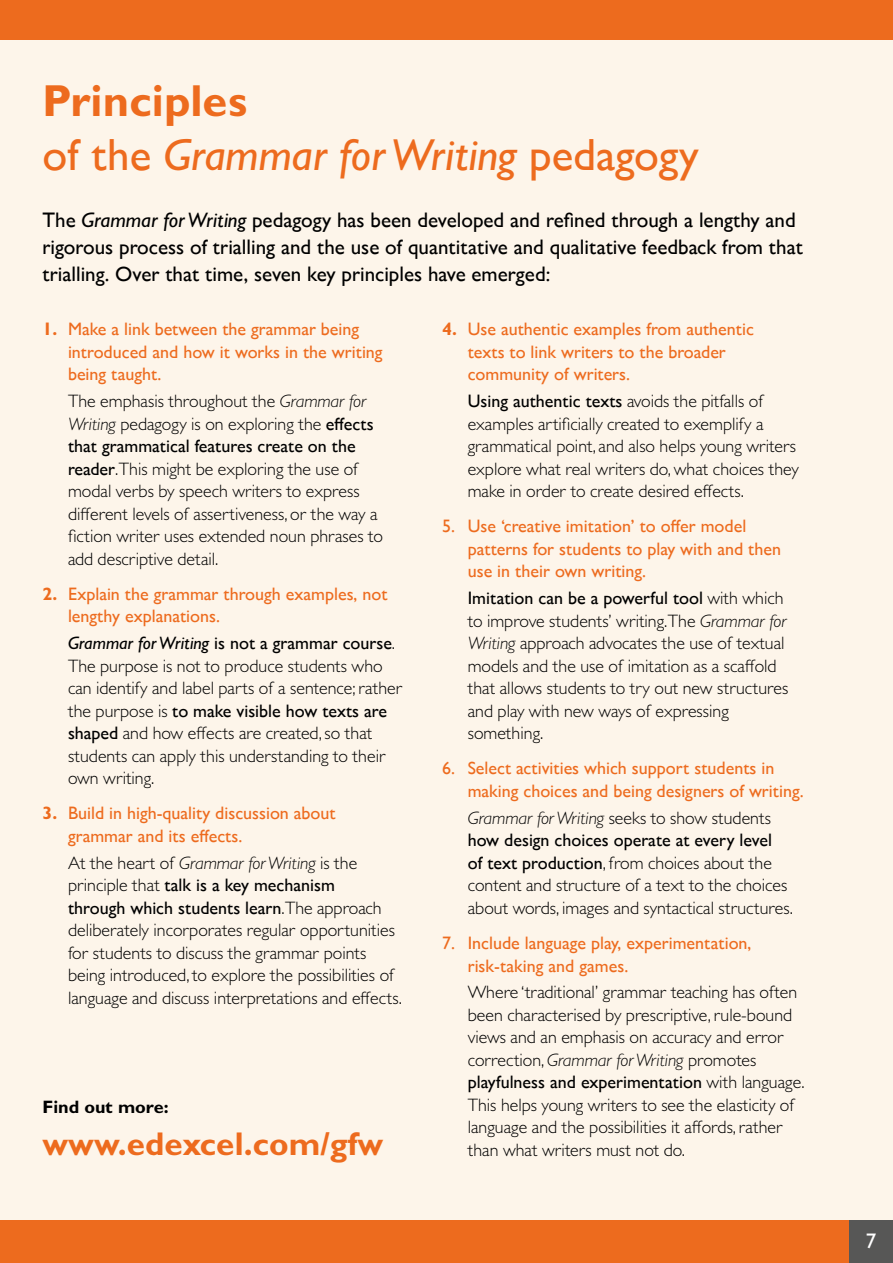
<style>
.page{position:relative;width:893px;height:1263px;background:#fdf5ea}
.page>*{position:absolute;margin:0;border:0;box-sizing:border-box;transform-origin:0 0}
.t1{font:italic 500 45px/54px "Gill Sans MT Pro";color:#ed6b1e}
.t2{font:700 33px "Gill Sans MT Pro";color:#ed6b1e}
.t3{font:500 21px/27px "Gill Sans MT Pro";color:#000}
.t4{font:500 21px "Gill Sans MT Pro";color:#fff}
.t5{font:300 18px/22.5px "Gill Sans MT Pro";color:#000}
.t6{font:500 18px/22.5px "Gill Sans MT Pro";color:#ed6b1e}
.t7{font:700 18px "Gill Sans MT Pro";color:#000}
.s1{font-weight:700;font-style:normal}
.s2{font-style:normal}
.s3{font-style:italic}
.s4{font-weight:700}
.s5{font-weight:500}
.s6{font-weight:500;font-style:italic}
</style>
<div class="page">
<div style="left:0;top:1220px;width:893px;height:43px;background:#ed6b1e"></div>
<div style="left:849px;top:1220px;width:44px;height:43px;background:#575756"></div>
<div style="left:0;top:0;width:893px;height:40px;background:#ed6b1e"></div>
<h1 class="t1" style="left:43px;top:73px;width:658px"><span class="s1">Principles<br></span><span class="s2">of the</span> Grammar for Writing <span class="s2">pedagogy</span></h1>
<p class="t3" style="left:43px;top:206px;width:762px">The <span class="s3">Grammar for Writing</span> pedagogy has been developed and refined through a lengthy and rigorous process of trialling and the use of quantitative and qualitative feedback from that trialling. Over that time, seven key principles have emerged:</p>
<p class="t6" style="left:68px;top:318px;width:316px;text-indent:-26px"><span class="s4">1.</span> Make a link between the grammar being introduced and how it works in the writing being taught.</p>
<p class="t5" style="left:68px;top:390px;width:316px">The emphasis throughout the <span class="s3">Grammar for Writing</span> pedagogy is on exploring the <span class="s5">effects that grammatical features create on the reader</span>.This might be exploring the use of modal verbs by speech writers to express different levels of assertiveness, or the way a fiction writer uses extended noun phrases to add descriptive detail.</p>
<p class="t6" style="left:68px;top:582px;width:321px;text-indent:-26px"><span class="s4">2.</span> Explain the grammar through examples, not lengthy explanations.</p>
<p class="t5" style="left:68px;top:632px;width:336px"><span class="s6">Grammar for Writing</span> <span class="s5">is not a grammar course</span>.<br>The purpose is not to produce students who can identify and label parts of a sentence; rather the purpose is <span class="s5">to make visible how texts are shaped</span> and how effects are created, so that students can apply this understanding to their own writing.</p>
<p class="t6" style="left:68px;top:802px;width:269px;text-indent:-26px"><span class="s4">3.</span> Build in high-quality discussion about grammar and its effects.</p>
<p class="t5" style="left:68px;top:851px;width:335px">At the heart of <span class="s3">Grammar for Writing</span> is the principle that <span class="s5">talk is a key mechanism<br>through which students learn</span>.The approach deliberately incorporates regular opportunities for students to discuss the grammar points being introduced, to explore the possibilities of language and discuss interpretations and effects.</p>
<p class="t6" style="left:468px;top:318px;width:288px;text-indent:-26px"><span class="s4">4.</span> Use authentic examples from authentic texts to link writers to the broader community of writers.</p>
<p class="t5" style="left:468px;top:390px;width:333px"><span class="s5">Using authentic texts</span> avoids the pitfalls of examples artificially created to exemplify a grammatical point, and also helps young writers explore what real writers do, what choices they make in order to create desired effects.</p>
<p class="t6" style="left:468px;top:515px;width:315px;text-indent:-26px">5. Use ‘creative imitation’ to offer model patterns for students to play with and then use in their own writing.</p>
<p class="t5" style="left:468px;top:587px;width:322px"><span class="s5">Imitation can be a powerful tool</span> with which to improve students’ writing.The <span class="s3">Grammar for Writing</span> approach advocates the use of textual models and the use of imitation as a scaffold that allows students to try out new structures and play with new ways of expressing something.</p>
<p class="t6" style="left:468px;top:757px;width:337px;text-indent:-26px">6. Select activities which support students in making choices and being designers of writing.</p>
<p class="t5" style="left:468px;top:806px;width:327px"><span class="s3">Grammar for Writing</span> seeks to show students <span class="s5">how design choices operate at every level<br>of text production</span>, from choices about the content and structure of a text to the choices about words, images and syntactical structures.</p>
<p class="t6" style="left:468px;top:931px;width:285px;text-indent:-26px">7. Include language play, experimentation, risk-taking and games.</p>
<p class="t5" style="left:468px;top:981px;width:339px">Where ‘traditional’ grammar teaching has often been characterised by prescriptive, rule-bound views and an emphasis on accuracy and error correction, <span class="s3">Grammar for Writing</span> promotes <span class="s5">playfulness and experimentation</span> with language.<br>This helps young writers to see the elasticity of language and the possibilities it affords, rather than what writers must not do.</p>
<p class="t7" style="left:43px;top:1096px;width:128px">Find out more:</p>
<h2 class="t2" style="left:43px;top:1123px;width:342px">www.edexcel.com/gfw</h2>
<p class="t4" style="left:866px;top:1228px;width:12px">7</p>
</div>
